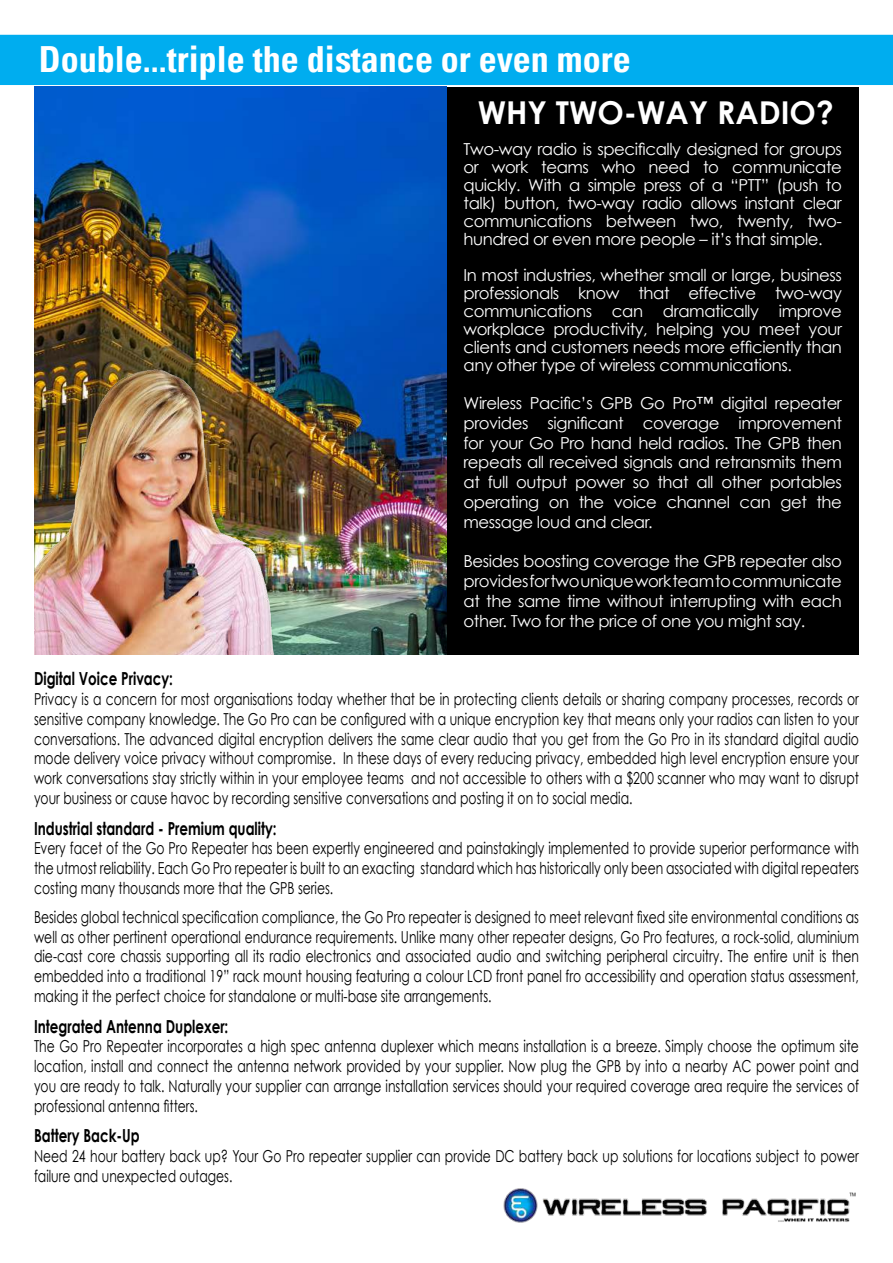
<style>
.page{position:relative;width:893px;height:1263px;background:#fff}
.page>*{position:absolute;margin:0;border:0;box-sizing:border-box;transform-origin:0 0}
.t1{font:700 condensed 36px "Univers";color:#fff}
.t2{font:700 31.5px "Century Gothic";color:#fff}
.t3{font:700 18px "Century Gothic";color:#000;scale:.75 1}
.t4{font:16.5px/19.8px "Century Gothic";color:#000;text-align:justify;scale:.75 1}
.t5{font:16.5px/18px "Century Gothic";letter-spacing:-.025em;color:#fff;text-align:justify}
</style>
<div class="page">
<div style="left:446px;top:87px;width:412px;height:568px;background:#000"></div>
<div style="left:0;top:34px;width:893px;height:53px;background:#00adef"></div>
<img style="left:34px;top:86px;width:412px;height:569px">
<img style="left:34px;top:369px;width:242px;height:286px">
<img style="left:503px;top:1188px;width:353px;height:35px">
<h1 class="t1" style="left:39px;top:46px;width:593px">Double...triple the distance or even more</h1>
<h2 class="t2" style="left:478px;top:101px;width:357px">WHY TWO-WAY RADIO?</h2>
<p class="t5" style="left:463px;top:140px;width:380px">Two-way radio is specifically designed for groups or work teams who need to communicate quickly. With a simple press of a “PTT” (push to talk) button, two-way radio allows instant clear communications between two, twenty, two&shy;hundred or even more people – it’s that simple.</p>
<p class="t5" style="left:463px;top:268px;width:380px">In most industries, whether small or large, business professionals know that effective two-way communications can dramatically improve workplace productivity, helping you meet your clients and customers needs more efficiently than any other type of wireless communications.</p>
<p class="t5" style="left:463px;top:393px;width:380px;line-height:19.8px">Wireless Pacific’s GPB Go Pro™ digital repeater provides significant coverage improvement for your Go Pro hand held radios. The GPB then repeats all received signals and retransmits them at full output power so that all other portables operating on the voice channel can get the message loud and clear.</p>
<p class="t5" style="left:463px;top:553px;width:380px;line-height:19.8px">Besides boosting coverage the GPB repeater also provides for two unique work team to communicate at the same time without interrupting with each other. Two for the price of one you might say.</p>
<p class="t3" style="left:34px;top:672px;width:187px">Digital Voice Privacy:</p>
<p class="t4" style="left:34px;top:690px;width:1101px">Privacy is a concern for most organisations today whether that be in protecting clients details or sharing company processes, records or sensitive company knowledge. The Go Pro can be configured with a unique encryption key that means only your radios can listen to your conversations. The advanced digital encryption delivers the same clear audio that you get from the Go Pro in its standard digital audio mode delivery voice privacy without compromise. In these days of every reducing privacy, embedded high level encryption ensure your work conversations stay strictly within in your employee teams and not accessible to others with a $200 scanner who may want to disrupt your business or cause havoc by recording sensitive conversations and posting it on to social media.</p>
<p class="t3" style="left:34px;top:821px;width:325px">Industrial standard - Premium quality:</p>
<p class="t4" style="left:34px;top:840px;width:1101px">Every facet of the Go Pro Repeater has been expertly engineered and painstakingly implemented to provide superior performance with the utmost reliability. Each Go Pro repeater is built to an exacting standard which has historically only been associated with digital repeaters costing many thousands more that the GPB series.</p>
<p class="t4" style="left:34px;top:907px;width:1101px">Besides global technical specification compliance, the Go Pro repeater is designed to meet relevant fixed site environmental conditions as well as other pertinent operational endurance requirements. Unlike many other repeater designs, Go Pro features, a rock-solid, aluminium die-cast core chassis supporting all its radio electronics and associated audio and switching peripheral circuitry. The entire unit is then embedded into a traditional 19” rack mount housing featuring a colour LCD front panel fro accessibility and operation status assessment, making it the perfect choice for standalone or multi-base site arrangements.</p>
<p class="t3" style="left:34px;top:1019px;width:261px">Integrated Antenna Duplexer:</p>
<p class="t4" style="left:34px;top:1038px;width:1101px">The Go Pro Repeater incorporates a high spec antenna duplexer which means installation is a breeze. Simply choose the optimum site location, install and connect the antenna network provided by your supplier. Now plug the GPB by into a nearby AC power point and you are ready to talk. Naturally your supplier can arrange installation services should your required coverage area require the services of professional antenna fitters.</p>
<p class="t3" style="left:34px;top:1129px;width:143px">Battery Back-Up</p>
<p class="t4" style="left:34px;top:1148px;width:1101px">Need 24 hour battery back up? Your Go Pro repeater supplier can provide DC battery back up solutions for locations subject to power failure and unexpected outages.</p>
</div>
